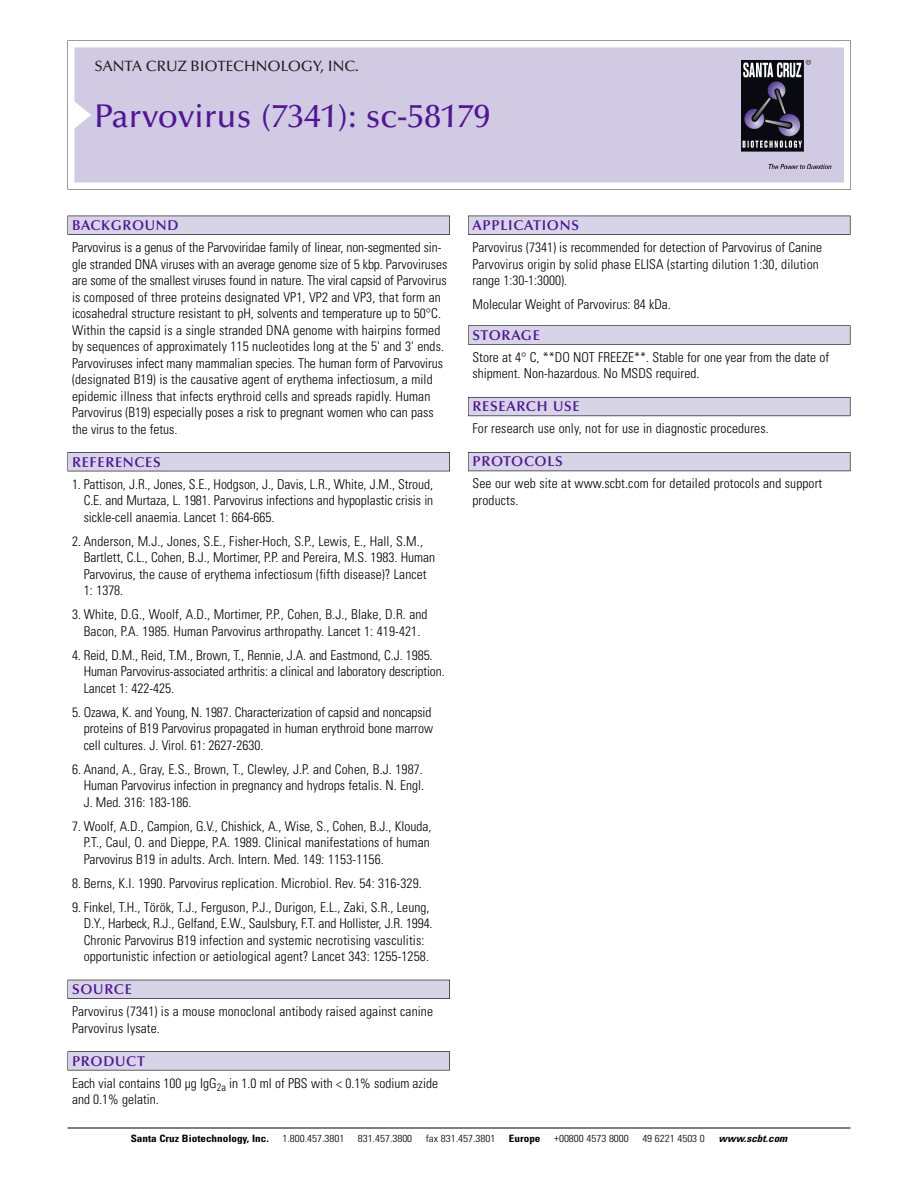
<style>
.page{position:relative;width:918px;height:1188px;background:#fff}
.page>*{position:absolute;margin:0;border:0;box-sizing:border-box;transform-origin:0 0}
.t1{font:500 33px "Optima";color:#511695}
.t2{font:500 15px "Optima";color:#231f20}
.t3{font:600 14.25px "Optima";letter-spacing:.05em;color:#511695}
.t4{font:300 condensed 13.5px/16.5px "Univers";color:#000}
.t5{font:300 condensed 10.2px "Univers";color:#000;scale:1.1 1}
.t6{font:700 condensed 10.2px "Univers";color:#000;scale:1.1 1}
.t7{font:italic 700 condensed 10.2px "Univers";color:#000;scale:1.1 1}
</style>
<div class="page">
<svg style="left:74px;top:41px;width:777px;height:148px"></svg>
<div style="left:74px;top:47px;width:770px;height:135px;background:#d1cae3"></div>
<img style="left:741px;top:60px;width:90px;height:108px">
<div style="left:68px;top:216px;width:382px;height:19px;background:#535256"></div>
<div style="left:68px;top:216px;width:381px;height:18px;background:#d7d4e8"></div>
<div style="left:68px;top:452px;width:382px;height:19px;background:#515155"></div>
<div style="left:68px;top:453px;width:381px;height:18px;background:#d7d4e8"></div>
<div style="left:68px;top:980px;width:382px;height:19px;background:#515057"></div>
<div style="left:68px;top:980px;width:381px;height:18px;background:#d7d4e8"></div>
<div style="left:68px;top:1051px;width:382px;height:19px;background:#575659"></div>
<div style="left:68px;top:1052px;width:381px;height:18px;background:#d7d4e8"></div>
<div style="left:468px;top:216px;width:382px;height:19px;background:#535256"></div>
<div style="left:468px;top:216px;width:382px;height:18px;background:#d7d4e8"></div>
<div style="left:468px;top:325px;width:382px;height:20px;background:#666"></div>
<div style="left:468px;top:326px;width:382px;height:18px;background:#d7d4e8"></div>
<div style="left:468px;top:397px;width:382px;height:19px;background:#5e5d65"></div>
<div style="left:468px;top:398px;width:382px;height:18px;background:#d7d4e8"></div>
<div style="left:468px;top:452px;width:382px;height:19px;background:#55545b"></div>
<div style="left:468px;top:453px;width:382px;height:18px;background:#d7d4e8"></div>
<hr style="left:68px;top:1128px;width:782px;height:1px;background:#000">
<p class="t2" style="left:94px;top:60px;width:266px">SANTA CRUZ BIOTECHNOLOGY, INC.</p>
<p class="t1" style="left:94px;top:102px;width:397px">Parvovirus (7341): sc-58179</p>
<p class="t3" style="left:72px;top:219px;width:108px">BACKGROUND</p>
<p class="t4" style="left:72px;top:240px;width:377px">Parvovirus is a genus of the Parvoviridae family of linear, non-segmented sin&shy;gle stranded DNA viruses with an average genome size of 5 kbp. Parvoviruses are some of the smallest viruses found in nature. The viral capsid of Parvovirus is composed of three proteins designated VP1, VP2 and VP3, that form an icosahedral structure resistant to pH, solvents and temperature up to 50°C.<br>Within the capsid is a single stranded DNA genome with hairpins formed by sequences of approximately 115 nucleotides long at the 5' and 3' ends.<br>Parvoviruses infect many mammalian species. The human form of Parvovirus (designated B19) is the causative agent of erythema infectiosum, a mild epidemic illness that infects erythroid cells and spreads rapidly. Human Parvovirus (B19) especially poses a risk to pregnant women who can pass the virus to the fetus.</p>
<p class="t3" style="left:72px;top:456px;width:90px">REFERENCES</p>
<p class="t4" style="left:84px;top:477px;width:351px;text-align:justify;text-indent:-12px">1. Pattison, J.R., Jones, S.E., Hodgson, J., Davis, L.R., White, J.M., Stroud, C.E. and Murtaza, L. 1981. Parvovirus infections and hypoplastic crisis in sickle-cell anaemia. Lancet 1: 664-665.</p>
<p class="t4" style="left:84px;top:534px;width:353px;text-indent:-12px">2. Anderson, M.J., Jones, S.E., Fisher-Hoch, S.P., Lewis, E., Hall, S.M., Bartlett, C.L., Cohen, B.J., Mortimer, P.P. and Pereira, M.S. 1983. Human Parvovirus, the cause of erythema infectiosum (fifth disease)? Lancet 1: 1378.</p>
<p class="t4" style="left:72px;top:607px;width:357px;text-align:center">3. White, D.G., Woolf, A.D., Mortimer, P.P., Cohen, B.J., Blake, D.R. and<br>Bacon, P.A. 1985. Human Parvovirus arthropathy. Lancet 1: 419-421.</p>
<p class="t4" style="left:84px;top:648px;width:363px;text-indent:-12px">4. Reid, D.M., Reid, T.M., Brown, T., Rennie, J.A. and Eastmond, C.J. 1985.<br>Human Parvovirus-associated arthritis: a clinical and laboratory description.<br>Lancet 1: 422-425.</p>
<p class="t4" style="left:84px;top:705px;width:351px;text-align:justify;text-indent:-12px">5. Ozawa, K. and Young, N. 1987. Characterization of capsid and noncapsid proteins of B19 Parvovirus propagated in human erythroid bone marrow cell cultures. J. Virol. 61: 2627-2630.</p>
<p class="t4" style="left:84px;top:762px;width:342px;text-align:justify;text-indent:-12px">6. Anand, A., Gray, E.S., Brown, T., Clewley, J.P. and Cohen, B.J. 1987.<br>Human Parvovirus infection in pregnancy and hydrops fetalis. N. Engl.<br>J. Med. 316: 183-186.</p>
<p class="t4" style="left:84px;top:819px;width:349px;text-align:justify;text-indent:-12px">7. Woolf, A.D., Campion, G.V., Chishick, A., Wise, S., Cohen, B.J., Klouda, P.T., Caul, O. and Dieppe, P.A. 1989. Clinical manifestations of human Parvovirus B19 in adults. Arch. Intern. Med. 149: 1153-1156.</p>
<p class="t4" style="left:72px;top:876px;width:351px">8. Berns, K.I. 1990. Parvovirus replication. Microbiol. Rev. 54: 316-329.</p>
<p class="t4" style="left:84px;top:900px;width:350px;text-indent:-12px">9. Finkel, T.H., Török, T.J., Ferguson, P.J., Durigon, E.L., Zaki, S.R., Leung, D.Y., Harbeck, R.J., Gelfand, E.W., Saulsbury, F.T. and Hollister, J.R. 1994.<br>Chronic Parvovirus B19 infection and systemic necrotising vasculitis: opportunistic infection or aetiological agent? Lancet 343: 1255-1258.</p>
<p class="t3" style="left:72px;top:983px;width:61px">SOURCE</p>
<p class="t4" style="left:72px;top:1005px;width:363px">Parvovirus (7341) is a mouse monoclonal antibody raised against canine<br>Parvovirus lysate.</p>
<p class="t3" style="left:72px;top:1055px;width:74px">PRODUCT</p>
<p class="t4" style="left:72px;top:1076px;width:368px">Each vial contains 100 µg IgG<sub>2a</sub> in 1.0 ml of PBS with &lt; 0.1% sodium azide and 0.1% gelatin.</p>
<p class="t3" style="left:473px;top:219px;width:108px">APPLICATIONS</p>
<p class="t4" style="left:473px;top:240px;width:351px">Parvovirus (7341) is recommended for detection of Parvovirus of Canine<br>Parvovirus origin by solid phase ELISA (starting dilution 1:30, dilution range 1:30-1:3000).</p>
<p class="t4" style="left:473px;top:297px;width:200px">Molecular Weight of Parvovirus: 84 kDa.</p>
<p class="t3" style="left:473px;top:329px;width:69px">STORAGE</p>
<p class="t4" style="left:473px;top:350px;width:358px">Store at 4° C, **DO NOT FREEZE**. Stable for one year from the date of shipment. Non-hazardous. No MSDS required.</p>
<p class="t3" style="left:473px;top:401px;width:109px">RESEARCH USE</p>
<p class="t4" style="left:473px;top:422px;width:298px">For research use only, not for use in diagnostic procedures.</p>
<p class="t3" style="left:473px;top:456px;width:92px">PROTOCOLS</p>
<p class="t4" style="left:473px;top:477px;width:351px">See our web site at www.scbt.com for detailed protocols and support products.</p>
<p class="t6" style="left:131px;top:1135px;width:127px">Santa Cruz Biotechnology, Inc.</p>
<p class="t5" style="left:282px;top:1135px;width:58px">1.800.457.3801</p>
<p class="t5" style="left:358px;top:1135px;width:51px">831.457.3800</p>
<p class="t5" style="left:426px;top:1135px;width:65px">fax 831.457.3801</p>
<p class="t6" style="left:509px;top:1135px;width:30px">Europe</p>
<p class="t5" style="left:554px;top:1135px;width:69px">+00800 4573 8000</p>
<p class="t5" style="left:642px;top:1135px;width:58px">49 6221 4503 0</p>
<p class="t7" style="left:719px;top:1135px;width:66px">www.scbt.com</p>
</div>
